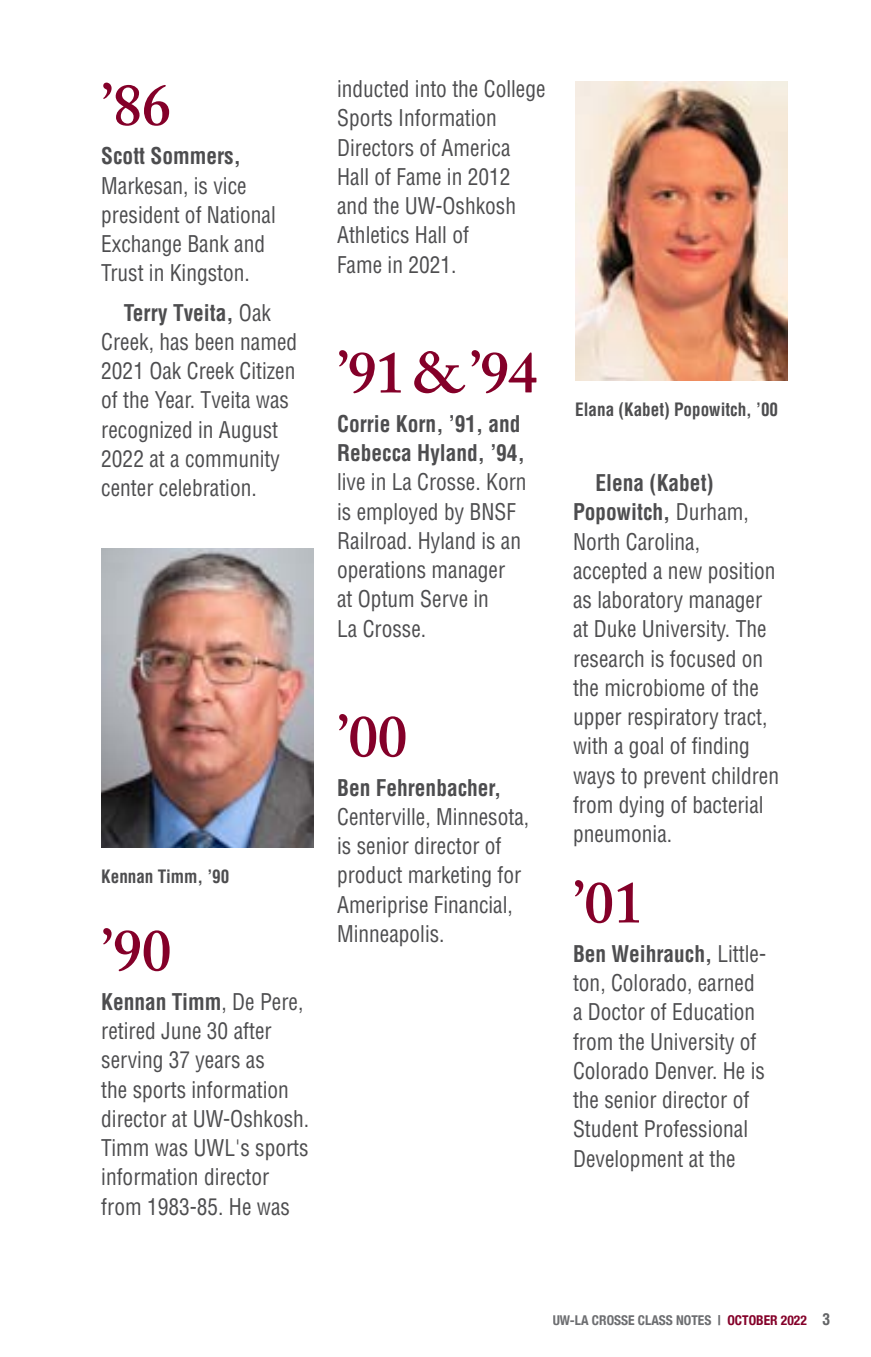
<style>
.page{position:relative;width:871px;height:1357px;background:#fff}
.page>*{position:absolute;margin:0;border:0;box-sizing:border-box;transform-origin:0 0}
.t1{font:600 58.5px "Adobe Caslon Pro";color:#840029}
.t2{font:condensed 22.5px/29.2px "Helvetica LT Std";color:#4d4d4f;scale:.95 1}
.t3{font:700 condensed 22.5px/29.2px "Helvetica LT Std";color:#4d4d4f;scale:.95 1}
.t4{font:700 condensed 18px "Helvetica LT Std";color:#4d4d4f;scale:.95 1}
.t5{font:700 condensed 13.5px "Helvetica Neue";color:#6d6e71}
.s1{font-weight:700}
.s2{color:#840029}
.s3{font-family:"Helvetica LT Std";font-size:15.75px;color:#636466}
</style>
<div class="page">
<img style="left:101px;top:548px;width:212px;height:300px">
<img style="left:575px;top:81px;width:212px;height:300px">
<h1 class="t1" style="left:101px;top:70px;width:71px">’86</h1>
<p class="t3" style="left:101px;top:141px;width:148px">Scott Sommers,</p>
<p class="t2" style="left:101px;top:171px;width:185px">Markesan, is vice president of National<br>Exchange Bank and<br>Trust in Kingston.</p>
<p class="t2" style="left:101px;top:298px;width:208px;text-indent:23px"><span class="s1">Terry Tveita,</span> Oak<br>Creek, has been named<br>2021 Oak Creek Citizen of the Year. Tveita was recognized in August<br>2022 at a community center celebration.</p>
<p class="t4" style="left:101px;top:865px;width:136px">Kennan Timm, ’90</p>
<h1 class="t1" style="left:101px;top:916px;width:71px">’90</h1>
<p class="t2" style="left:101px;top:987px;width:220px"><span class="s1">Kennan Timm</span>, De Pere, retired June 30 after serving 37 years as<br>the sports information director at UW-Oshkosh.<br>Timm was UWL's sports information director from 1983-85. He was</p>
<p class="t2" style="left:337px;top:74px;width:221px">inducted into the College<br>Sports Information<br>Directors of America<br>Hall of Fame in 2012 and the UW-Oshkosh<br>Athletics Hall of<br>Fame in 2021.</p>
<h1 class="t1" style="left:337px;top:338px;width:202px">’91&amp;’94</h1>
<p class="t3" style="left:337px;top:409px;width:199px">Corrie Korn, ’91, and<br>Rebecca Hyland, ’94,</p>
<p class="t2" style="left:337px;top:467px;width:201px">live in La Crosse. Korn is employed by BNSF<br>Railroad. Hyland is an operations manager<br>at Optum Serve in<br>La Crosse.</p>
<h1 class="t1" style="left:337px;top:702px;width:71px">’00</h1>
<p class="t3" style="left:337px;top:773px;width:174px">Ben Fehrenbacher,</p>
<p class="t2" style="left:337px;top:802px;width:204px">Centerville, Minnesota, is senior director of product marketing for<br>Ameriprise Financial,<br>Minneapolis.</p>
<p class="t4" style="left:575px;top:398px;width:215px">Elana (Kabet) Popowitch, ’00</p>
<p class="t2" style="left:573px;top:468px;width:218px;text-indent:23px"><span class="s1">Elena (Kabet)<br>Popowitch,</span> Durham,<br>North Carolina, accepted a new position as laboratory manager at Duke University. The research is focused on the microbiome of the upper respiratory tract, with a goal of finding ways to prevent children from dying of bacterial pneumonia.</p>
<h1 class="t1" style="left:573px;top:868px;width:71px">’01</h1>
<p class="t2" style="left:573px;top:939px;width:205px"><span class="s1">Ben Weihrauch,</span> Little&shy;ton, Colorado, earned a Doctor of Education from the University of<br>Colorado Denver. He is the senior director of<br>Student Professional<br>Development at the</p>
<p class="t5" style="left:552px;top:1309px;width:279px">UW-LA CROSSE CLASS NOTES | <span class="s2">OCTOBER 2022</span> <span class="s3">3</span></p>
</div>
